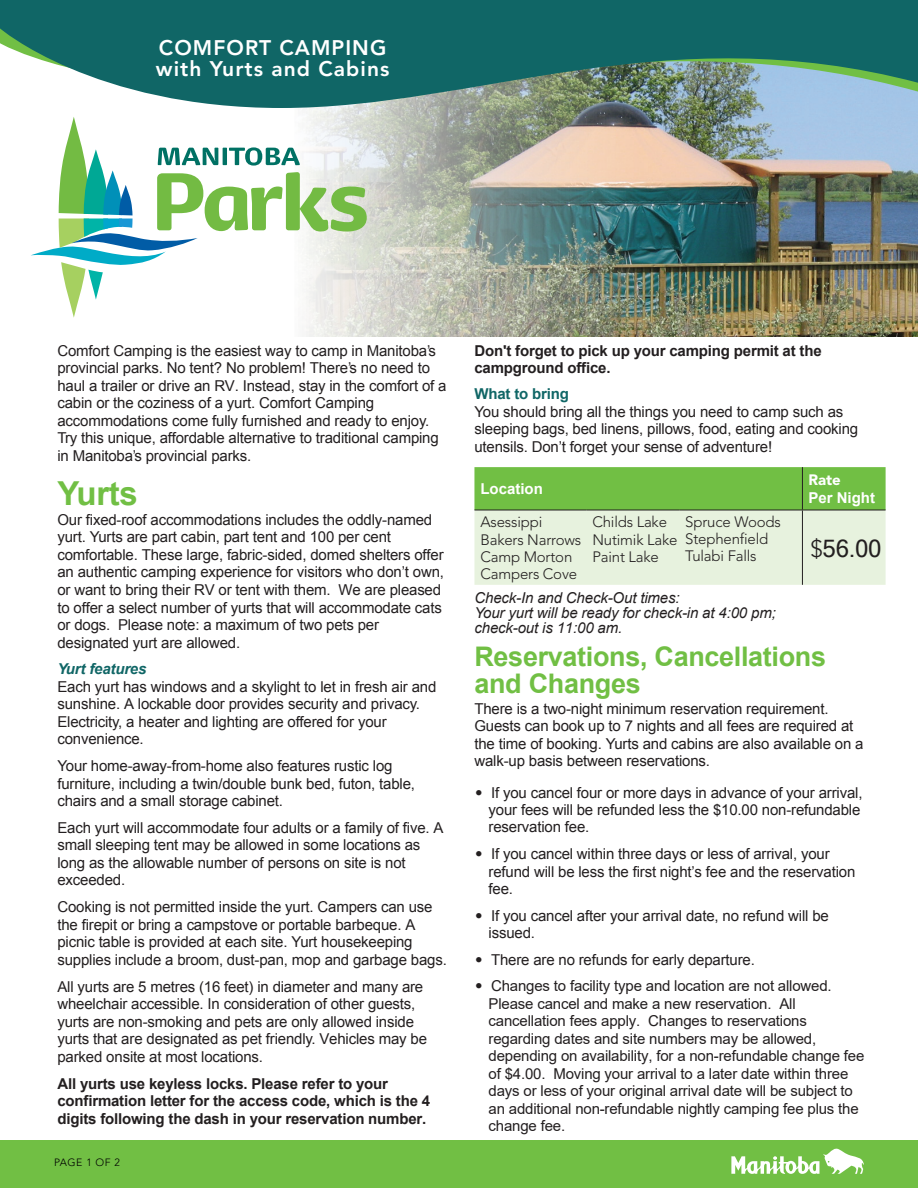
<style>
.page{position:relative;width:918px;height:1188px;background:#fff}
.page>*{position:absolute;margin:0;border:0;box-sizing:border-box;transform-origin:0 0}
.body{font:700 33px "Arial";letter-spacing:-.01em;color:#71bf44}
.body-2{font:700 27px/27px "Arial";letter-spacing:-.01em;color:#71bf44}
.body-3{font:24px "Microsoft Sans Serif";color:#231f20}
.Header_Doc{font:800 21px/21px "Avenir LT Std";letter-spacing:.05em;color:#fff}
.body-4{font:15px/17.5px "Arial";letter-spacing:-.01em;color:#231f20}
.body_list{font:15px/17.5px "Arial";letter-spacing:-.01em;color:#231f20}
.body-5{font:15px/17.5px "Arial";letter-spacing:-.01em;color:#231f20}
.body_list-2{font:15px/17.4px "Arial";letter-spacing:-.01em;color:#231f20}
.body-6{font:700 15px/17.9px "Arial";letter-spacing:-.01em;color:#231f20}
.body-7{font:300 15px/17px "Avenir LT Std";letter-spacing:-.01em;color:#231f20}
.body-8{font:italic 15px/15px "Arial";letter-spacing:-.01em;color:#231f20}
.body-9{font:700 15px/17px "Arial";letter-spacing:-.01em;color:#231f20}
.table_header{font:700 15px/18px "Arial";color:#fff}
.t1{font:300 10.5px "Avenir LT Std";letter-spacing:.055em;color:#000}
.s1{font-weight:700;font-style:italic;color:#106666}
.s2{font-weight:700;color:#106666}
.s3{font-family:"Avenir LT Std";font-weight:900}
.s4{font-family:"Avenir LT Std";font-weight:300}
.s5{font-style:inherit}
</style>
<div class="page">
<img style="left:306px;top:108px;width:612px;height:229px">
<svg style="left:0;top:0;width:918px;height:108px;background:#377b79"></svg>
<svg style="left:31px;top:117px;width:336px;height:201px"></svg>
<svg style="left:474px;top:467px;width:412px;height:118px;background:#bbdea5"></svg>
<hr style="left:474px;top:510px;width:112px;height:1px;background:#231f20">
<hr style="left:586px;top:510px;width:93px;height:1px;background:#231f20">
<hr style="left:679px;top:510px;width:123px;height:1px;background:#231f20">
<hr style="left:802px;top:510px;width:84px;height:1px;background:#231f20">
<hr style="left:802px;top:467px;width:1px;height:43px;background:#231f20">
<hr style="left:802px;top:510px;width:1px;height:75px;background:#231f20">
<div style="left:0;top:1140px;width:918px;height:48px;background:#71bf44"></div>
<svg style="left:731px;top:1149px;width:133px;height:25px"></svg>
<p class="Header_Doc" style="left:156px;top:37px;width:235px">COMFORT CAMPING with Yurts and Cabins</p>
<p class="body-4" style="left:57px;top:342px;width:391px">Comfort Camping is the easiest way to camp in Manitoba’s provincial parks. No tent? No problem! There’s no need to haul a trailer or drive an RV. Instead, stay in the comfort of a cabin or the coziness of a yurt. Comfort Camping accommodations come fully furnished and ready to enjoy.<br>Try this unique, affordable alternative to traditional camping in Manitoba’s provincial parks.</p>
<p class="body" style="left:57px;top:471px;width:82px">Yurts</p>
<p class="body-4" style="left:57px;top:511px;width:388px">Our fixed-roof accommodations includes the oddly-named yurt. Yurts are part cabin, part tent and 100 per cent comfortable. These large, fabric-sided, domed shelters offer an authentic camping experience for visitors who don’t own, or want to bring their RV or tent with them. We are pleased to offer a select number of yurts that will accommodate cats or dogs. Please note: a maximum of two pets per designated yurt are allowed.</p>
<p class="body-4" style="left:57px;top:660px;width:380px"><span class="s1">Yurt features<br></span>Each yurt has windows and a skylight to let in fresh air and sunshine. A lockable door provides security and privacy.<br>Electricity, a heater and lighting are offered for your convenience.</p>
<p class="body-4" style="left:57px;top:757px;width:359px">Your home-away-from-home also features rustic log furniture, including a twin/double bunk bed, futon, table, chairs and a small storage cabinet.</p>
<p class="body-4" style="left:57px;top:819px;width:388px">Each yurt will accommodate four adults or a family of five. A small sleeping tent may be allowed in some locations as long as the allowable number of persons on site is not exceeded.</p>
<p class="body-4" style="left:57px;top:898px;width:391px">Cooking is not permitted inside the yurt. Campers can use the firepit or bring a campstove or portable barbeque. A picnic table is provided at each site. Yurt housekeeping supplies include a broom, dust-pan, mop and garbage bags.</p>
<p class="body-4" style="left:57px;top:978px;width:371px">All yurts are 5 metres (16 feet) in diameter and many are wheelchair accessible. In consideration of other guests, yurts are non-smoking and pets are only allowed inside yurts that are designated as pet friendly. Vehicles may be parked onsite at most locations.</p>
<p class="body-6" style="left:57px;top:1075px;width:374px">All yurts use keyless locks. Please refer to your confirmation letter for the access code, which is the 4 digits following the dash in your reservation number.</p>
<p class="t1" style="left:54px;top:1156px;width:68px">PAGE 1 OF 2</p>
<p class="body-9" style="left:474px;top:342px;width:349px">Don't forget to pick up your camping permit at the campground office.</p>
<p class="body-5" style="left:474px;top:385px;width:385px"><span class="s2">What to bring<br></span>You should bring all the things you need to camp such as sleeping bags, bed linens, pillows, food, eating and cooking utensils. Don’t forget your sense of adventure!</p>
<h2 class="table_header" style="left:480px;top:480px;width:64px">Location</h2>
<h2 class="table_header" style="left:808px;top:471px;width:68px"><span class="s3">Rate<br></span>Per Night</h2>
<p class="body-7" style="left:480px;top:514px;width:63px">Asessippi</p>
<p class="body-7" style="left:480px;top:531px;width:102px">Bakers Narrows</p>
<p class="body-7" style="left:480px;top:548px;width:93px">Camp Morton</p>
<p class="body-7" style="left:480px;top:565px;width:98px">Campers Cove</p>
<p class="body-7" style="left:592px;top:514px;width:76px">Childs Lake</p>
<p class="body-7" style="left:592px;top:531px;width:86px">Nutimik Lake</p>
<p class="body-7" style="left:592px;top:548px;width:68px">Paint Lake</p>
<p class="body-7" style="left:685px;top:514px;width:97px">Spruce Woods<br>Stephenfield<br>Tulabi Falls</p>
<p class="body-3" style="left:810px;top:533px;width:73px"><span class="s4">$</span>56.00</p>
<p class="body-8" style="left:474px;top:590px;width:303px">Check-In and Check-Out times:<br>Your yurt will be ready for check-in at 4:00 pm; check-out is 11:00 am.</p>
<p class="body-2" style="left:474px;top:644px;width:353px">Reservations, Cancellations and Changes</p>
<p class="body-5" style="left:474px;top:700px;width:391px">There is a two-night minimum reservation requirement.<br>Guests can book up to <span class="s5">7</span> nights and all fees are required at the time of booking. Yurts and cabins are also available on a walk-up basis between reservations.</p>
<p class="body_list-2" style="left:489px;top:784px;width:375px;text-indent:-14px"><span class="s4">•</span> If you cancel four or more days in advance of your arrival, your fees will be refunded less the $10.00 non-refundable reservation fee.</p>
<p class="body_list-2" style="left:489px;top:845px;width:368px;text-indent:-14px"><span class="s4">•</span> If you cancel within three days or less of arrival, your refund will be less the first night’s fee and the reservation fee.</p>
<p class="body_list-2" style="left:489px;top:907px;width:342px;text-indent:-14px"><span class="s4">•</span> If you cancel after your arrival date, no refund will be issued.</p>
<p class="body_list-2" style="left:475px;top:951px;width:281px"><span class="s4">•</span> There are no refunds for early departure.</p>
<p class="body_list" style="left:489px;top:977px;width:377px;text-indent:-14px"><span class="s4">•</span> Changes to facility type and location are not allowed.<br>Please cancel and make a new reservation. All cancellation fees apply. Changes to reservations regarding dates and site numbers may be allowed, depending on availability, for a non-refundable change fee of $4.00. Moving your arrival to a later date within three days or less of your original arrival date will be subject to an additional non-refundable nightly camping fee plus the change fee.</p>
</div>
